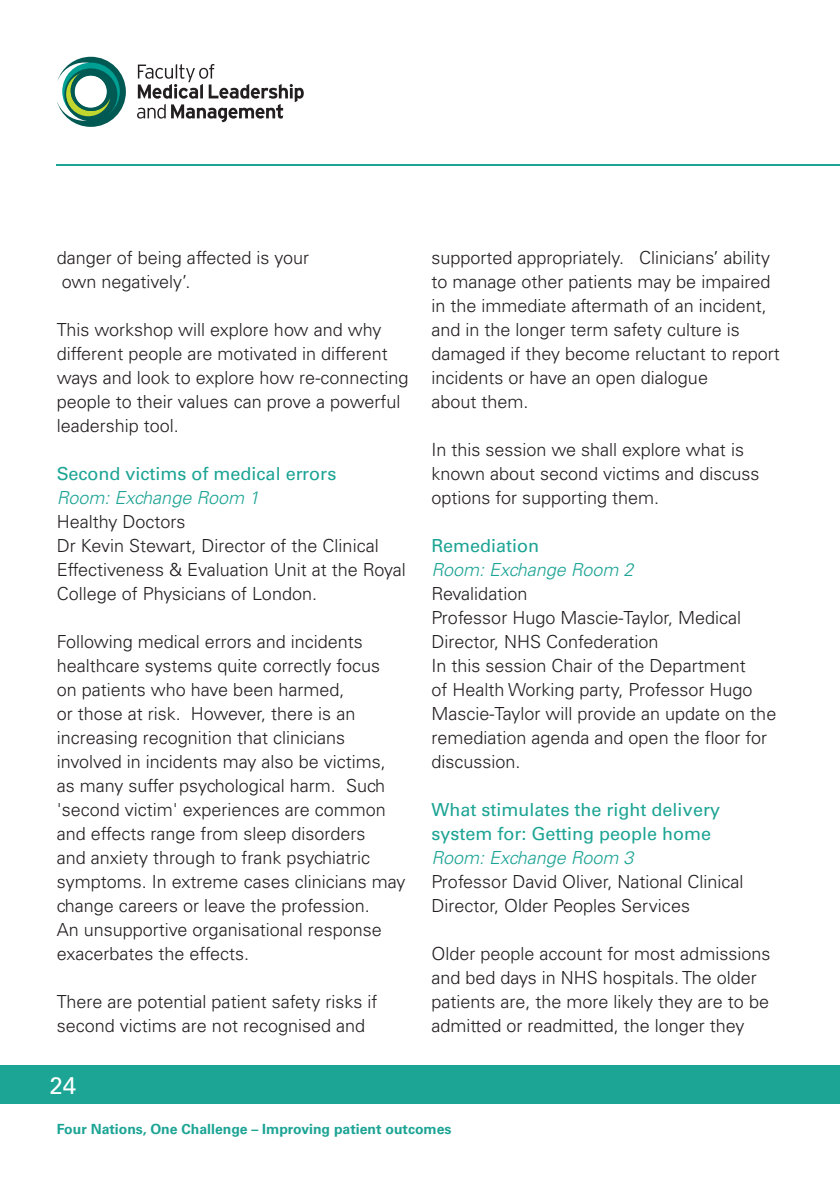
<style>
.page{position:relative;width:840px;height:1191px;background:#fff}
.page>*{position:absolute;margin:0;border:0;box-sizing:border-box;transform-origin:0 0}
.t1{font:24px "Univers LT Std";color:#fff}
.t2{font:300 18px/24px "Univers LT Std";color:#231f20}
.t3{font:18px/24px "Univers LT Std";color:#1ca494}
.t4{font:italic 300 18px "Univers LT Std";color:#1ca494}
.t5{font:700 14px "Univers LT Std";color:#1ca494}
</style>
<div class="page">
<svg style="left:137px;top:64px;width:166px;height:58px"></svg>
<svg style="left:57px;top:57px;width:69px;height:70px"></svg>
<hr style="left:57px;top:164px;width:782px;height:1px;background:#1ca494">
<div style="left:0;top:1065px;width:839px;height:39px;background:#1ca494"></div>
<hr style="left:839px;top:1065px;width:1px;height:39px;background:#1ca494">
<p class="t2" style="left:57px;top:246px;width:254px">danger of being affected is your own negatively’.</p>
<p class="t2" style="left:57px;top:318px;width:353px">This workshop will explore how and why different people are motivated in different ways and look to explore how re-connecting people to their values can prove a powerful leadership tool.</p>
<p class="t3" style="left:57px;top:462px;width:281px">Second victims of medical errors</p>
<p class="t4" style="left:57px;top:487px;width:204px">Room: Exchange Room 1</p>
<p class="t2" style="left:57px;top:510px;width:350px">Healthy Doctors<br>Dr Kevin Stewart, Director of the Clinical Effectiveness &amp; Evaluation Unit at the Royal College of Physicians of London.</p>
<p class="t2" style="left:57px;top:630px;width:350px">Following medical errors and incidents healthcare systems quite correctly focus<br>on patients who have been harmed,<br>or those at risk. However, there is an increasing recognition that clinicians involved in incidents may also be victims, as many suffer psychological harm. Such 'second victim' experiences are common and effects range from sleep disorders<br>and anxiety through to frank psychiatric symptoms. In extreme cases clinicians may change careers or leave the profession.<br>An unsupportive organisational response exacerbates the effects.</p>
<p class="t2" style="left:57px;top:990px;width:322px">There are potential patient safety risks if second victims are not recognised and</p>
<h1 class="t1" style="left:49px;top:1071px;width:28px">24</h1>
<p class="t2" style="left:431px;top:246px;width:350px">supported appropriately. Clinicians’ ability to manage other patients may be impaired in the immediate aftermath of an incident, and in the longer term safety culture is damaged if they become reluctant to report incidents or have an open dialogue<br>about them.</p>
<p class="t2" style="left:431px;top:438px;width:329px">In this session we shall explore what is known about second victims and discuss options for supporting them.</p>
<p class="t3" style="left:431px;top:534px;width:109px">Remediation</p>
<p class="t4" style="left:431px;top:559px;width:204px">Room: Exchange Room 2</p>
<p class="t2" style="left:431px;top:582px;width:346px">Revalidation<br>Professor Hugo Mascie-Taylor, Medical<br>Director, NHS Confederation<br>In this session Chair of the Department<br>of Health Working party, Professor Hugo<br>Mascie-Taylor will provide an update on the remediation agenda and open the floor for discussion.</p>
<p class="t3" style="left:431px;top:798px;width:290px">What stimulates the right delivery system for: Getting people home</p>
<p class="t4" style="left:431px;top:847px;width:204px">Room: Exchange Room 3</p>
<p class="t2" style="left:431px;top:869px;width:313px">Professor David Oliver, National Clinical<br>Director, Older Peoples Services</p>
<p class="t2" style="left:431px;top:941px;width:340px">Older people account for most admissions and bed days in NHS hospitals. The older patients are, the more likely they are to be admitted or readmitted, the longer they</p>
<p class="t5" style="left:57px;top:1121px;width:396px">Four Nations, One Challenge – Improving patient outcomes</p>
</div>
